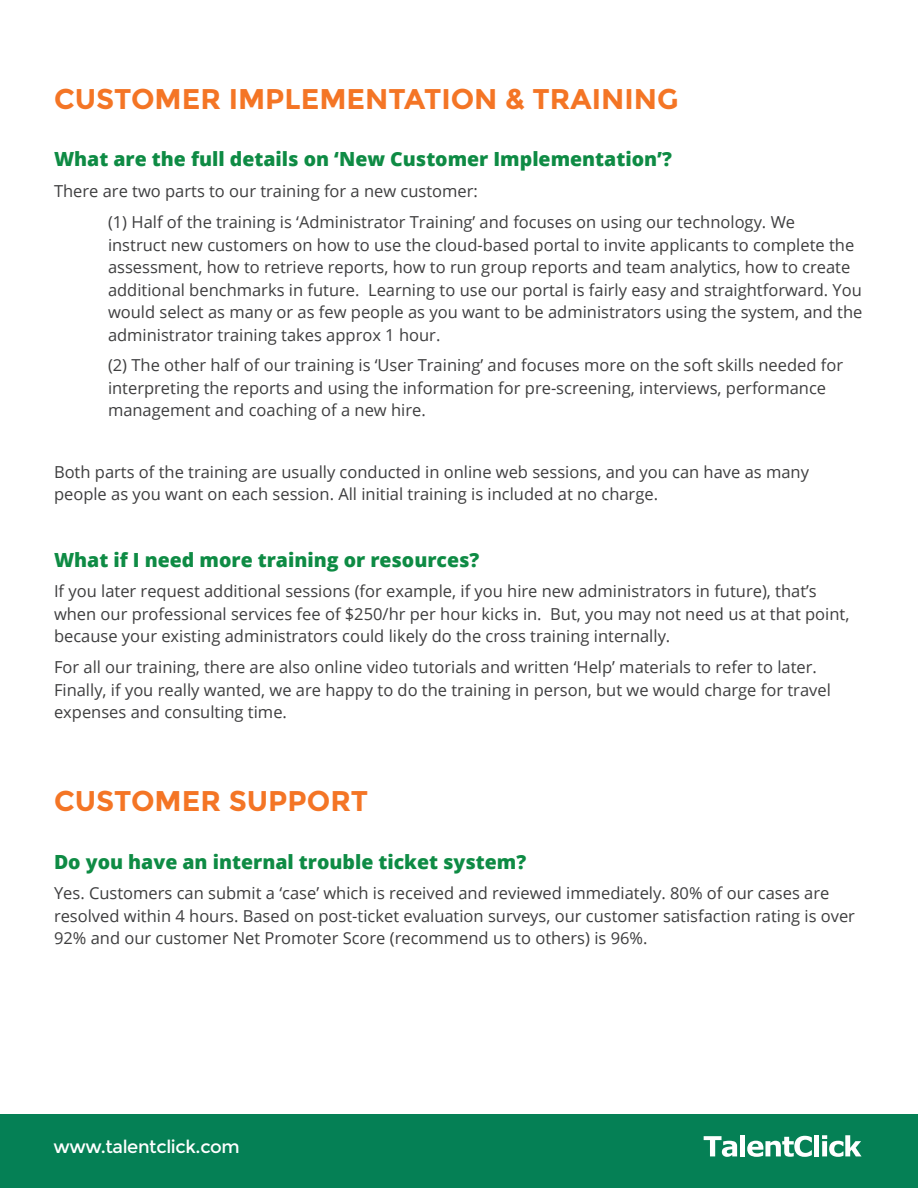
<style>
.page{position:relative;width:918px;height:1188px;background:#fff}
.page>*{position:absolute;margin:0;border:0;box-sizing:border-box;transform-origin:0 0}
.t1{font:700 28.5px "Montserrat";color:#f47525}
.t2{font:800 19.5px "Open Sans";color:#0e8b44}
.t3{font:18px "Montserrat";letter-spacing:-.02em;color:#fff}
.t4{font:16.5px/22.5px "Open Sans";color:#3e3e3f}
</style>
<div class="page">
<div style="left:0;top:1114px;width:918px;height:74px;background:#058055"></div>
<svg style="left:704px;top:1136px;width:33px;height:21px"></svg>
<div style="left:740px;top:1135px;width:5px;height:21px;background:#fff"></div>
<svg style="left:747px;top:1136px;width:65px;height:21px"></svg>
<div style="left:814px;top:1135px;width:5px;height:21px;background:#fff"></div>
<svg style="left:822px;top:1135px;width:40px;height:22px"></svg>
<p class="t1" style="left:54px;top:82px;width:626px">CUSTOMER IMPLEMENTATION &amp; TRAINING</p>
<p class="t2" style="left:54px;top:144px;width:619px">What are the full details on ‘New Customer Implementation’?</p>
<p class="t4" style="left:54px;top:180px;width:425px">There are two parts to our training for a new customer:</p>
<p class="t4" style="left:108px;top:210px;width:756px">(1) Half of the training is ‘Administrator Training’ and focuses on using our technology. We<br>instruct new customers on how to use the cloud-based portal to invite applicants to complete the assessment, how to retrieve reports, how to run group reports and team analytics, how to create additional benchmarks in future. Learning to use our portal is fairly easy and straightforward. You would select as many or as few people as you want to be administrators using the system, and the administrator training takes approx 1 hour.</p>
<p class="t4" style="left:108px;top:354px;width:737px">(2) The other half of our training is ‘User Training’ and focuses more on the soft skills needed for interpreting the reports and using the information for pre-screening, interviews, performance management and coaching of a new hire.</p>
<p class="t4" style="left:54px;top:460px;width:757px">Both parts of the training are usually conducted in online web sessions, and you can have as many people as you want on each session. All initial training is included at no charge.</p>
<p class="t2" style="left:54px;top:545px;width:427px">What if I need more training or resources?</p>
<p class="t4" style="left:54px;top:580px;width:797px">If you later request additional sessions (for example, if you hire new administrators in future), that’s when our professional services fee of $250/hr per hour kicks in. But, you may not need us at that point, because your existing administrators could likely do the cross training internally.</p>
<p class="t4" style="left:54px;top:656px;width:778px">For all our training, there are also online video tutorials and written ‘Help’ materials to refer to later.<br>Finally, if you really wanted, we are happy to do the training in person, but we would charge for travel expenses and consulting time.</p>
<p class="t1" style="left:54px;top:784px;width:316px">CUSTOMER SUPPORT</p>
<p class="t2" style="left:54px;top:847px;width:474px">Do you have an internal trouble ticket system?</p>
<p class="t4" style="left:54px;top:882px;width:803px">Yes. Customers can submit a ‘case’ which is received and reviewed immediately. 80% of our cases are resolved within 4 hours. Based on post-ticket evaluation surveys, our customer satisfaction rating is over<br>92% and our customer Net Promoter Score (recommend us to others) is 96%.</p>
<p class="t3" style="left:53px;top:1136px;width:188px">www.talentclick.com</p>
</div>
